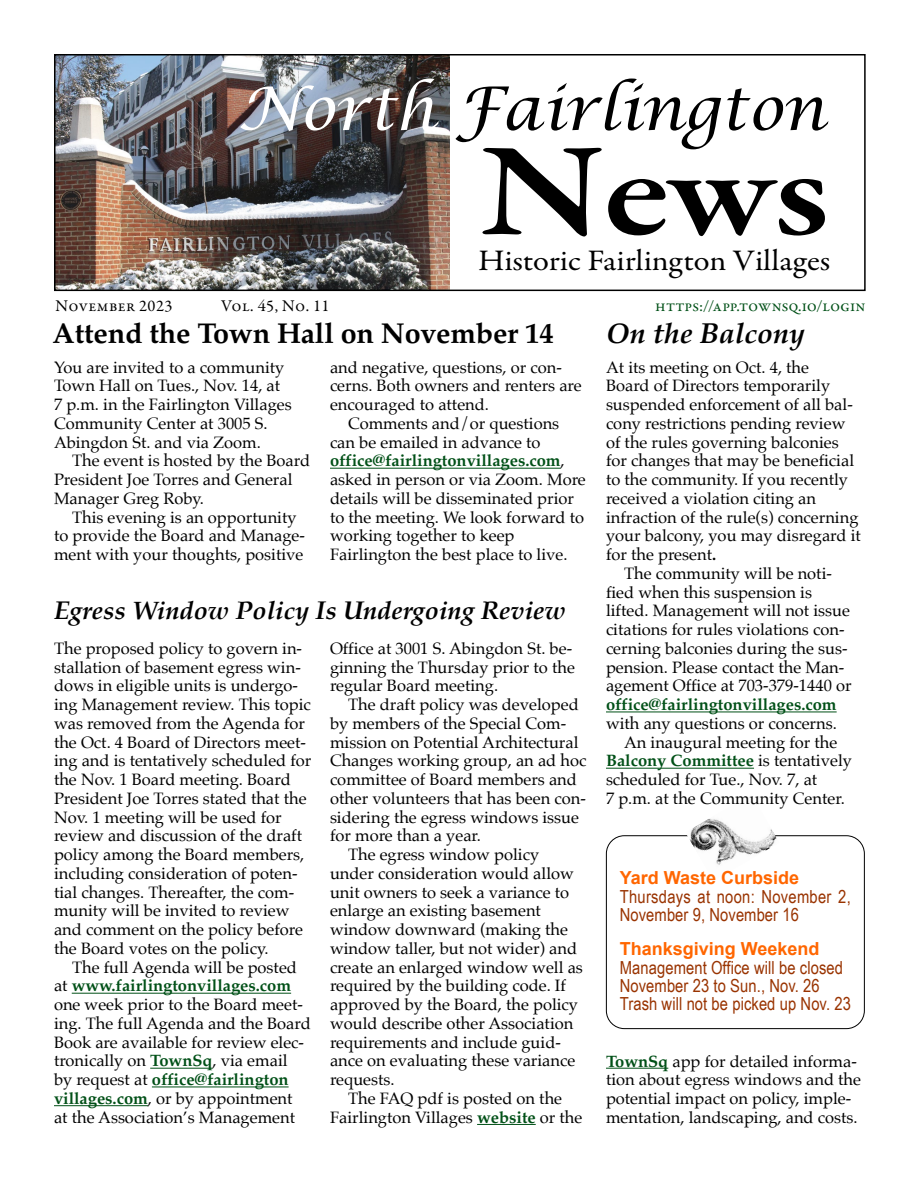
<style>
.page{position:relative;width:918px;height:1188px;background:#fff}
.page>*{position:absolute;margin:0;border:0;box-sizing:border-box;transform-origin:0 0}
.t1{font:600 135px "Garamond Premr Pro";color:#000;scale:1.2 1}
.t2{font:italic 60px "Lucida Calligraphy";color:#000}
.t3{font:30px "Garamond Premr Pro";color:#000;scale:1.09 1}
.t4{font:700 28.65px "Palatino";letter-spacing:-.005em;color:#000}
.t5{font:italic 700 28.65px "Palatino";color:#000}
.t6{font:italic 700 25.5px "Palatino";color:#000}
.t7{font:18px/18px "Arial Narrow";letter-spacing:.005em;color:#930}
.t8{font:700 18px "Arial";color:#f60}
.t9{font:16.5px/18.8px "Palatino";color:#000}
.t10{font:700 16.5px "Palatino";color:#005017}
.t11{font:16.5px "Garamond Premr Pro";letter-spacing:-.005em;color:#005017}
.t12{font:16.5px "Garamond Premr Pro";letter-spacing:.025em;color:#000}
.s1{color:#fff}
.s2{font-weight:700;color:#005017}
.s3{font-weight:700}
.s4{font-weight:400;color:#000}
</style>
<div class="page">
<img style="left:57px;top:57px;width:393px;height:231px">
<div style="left:54px;top:54px;width:812px;height:237px;border:2px solid #000"></div>
<hr style="left:330px;top:468px;width:231px;height:1px;background:#005017">
<div style="left:606px;top:835px;width:259px;height:194px;border:1px solid #000;border-radius:18px"></div>
<img style="left:685px;top:819px;width:94px;height:46px">
<hr style="left:72px;top:993px;width:219px;height:1px;background:#005017">
<hr style="left:150px;top:1068px;width:63px;height:1px;background:#005017">
<hr style="left:152px;top:1086px;width:137px;height:1px;background:#005017">
<hr style="left:54px;top:1105px;width:94px;height:1px;background:#005017">
<hr style="left:477px;top:1124px;width:59px;height:1px;background:#005017">
<hr style="left:606px;top:1068px;width:62px;height:1px;background:#005017">
<hr style="left:606px;top:711px;width:231px;height:1px;background:#005017">
<hr style="left:606px;top:768px;width:148px;height:1px;background:#005017">
<h2 class="t2" style="left:238px;top:72px;width:589px"><span class="s1">North</span> Fairlington</h2>
<h1 class="t1" style="left:480px;top:110px;width:293px">News</h1>
<h3 class="t3" style="left:478px;top:242px;width:325px">Historic Fairlington Villages</h3>
<p class="t12" style="left:56px;top:295px;width:118px">November 2023</p>
<p class="t12" style="left:221px;top:295px;width:110px">Vol. 45, No. 11</p>
<p class="t11" style="left:655px;top:295px;width:212px">https://app.townsq.io/login</p>
<h3 class="t4" style="left:53px;top:309px;width:503px">Attend the Town Hall on November 14</h3>
<p class="t9" style="left:54px;top:358px;width:239px">You are invited to a community<br>Town Hall on Tues., Nov. 14, at<br>7 p.m. in the Fairlington Villages<br>Community Center at 3005 S.<br>Abingdon St. and via Zoom.</p>
<p class="t9" style="left:54px;top:451px;width:258px;text-indent:18px">The event is hosted by the Board<br>President Joe Torres and General<br>Manager Greg Roby.</p>
<p class="t9" style="left:54px;top:508px;width:253px;text-align:center">This evening is an opportunity<br>to provide the Board and Manage&shy;ment with your thoughts, positive</p>
<p class="t9" style="left:330px;top:358px;width:253px">and negative, questions, or con&shy;cerns. Both owners and renters are encouraged to attend.</p>
<p class="t9" style="left:330px;top:414px;width:257px;text-indent:18px">Comments and/or questions can be emailed in advance to <span class="s2">office@fairlingtonvillages.com</span>, asked in person or via Zoom. More details will be disseminated prior to the meeting. We look forward to working together to keep<br>Fairlington the best place to live.</p>
<h3 class="t6" style="left:54px;top:589px;width:513px">Egress Window Policy Is Undergoing Review</h3>
<p class="t9" style="left:54px;top:639px;width:259px">The proposed policy to govern in&shy;stallation of basement egress win&shy;dows in eligible units is undergo&shy;ing Management review. This topic was removed from the Agenda for the Oct. 4 Board of Directors meet&shy;ing and is tentatively scheduled for the Nov. 1 Board meeting. Board President Joe Torres stated that the Nov. 1 meeting will be used for review and discussion of the draft policy among the Board members, including consideration of poten&shy;tial changes. Thereafter, the com&shy;munity will be invited to review and comment on the policy before the Board votes on the policy.</p>
<p class="t9" style="left:54px;top:958px;width:258px;text-indent:18px">The full Agenda will be posted at <span class="s2">www.fairlingtonvillages.com </span>one week prior to the Board meet&shy;ing. The full Agenda and the Board<br>Book are available for review elec&shy;tronically on <span class="s2">TownSq</span>, via email<br>by request at <span class="s2">office@fairlington villages.com</span>, or by appointment<br>at the Association’s Management</p>
<p class="t9" style="left:330px;top:639px;width:246px">Office at 3001 S. Abingdon St. be&shy;ginning the Thursday prior to the regular Board meeting.</p>
<p class="t9" style="left:348px;top:695px;width:232px">The draft policy was developed</p>
<p class="t9" style="left:330px;top:714px;width:238px">by members of the Special Com-</p>
<p class="t9" style="left:330px;top:733px;width:250px">mission on Potential Architectural</p>
<p class="t9" style="left:330px;top:751px;width:258px">Changes working group, an ad hoc</p>
<p class="t9" style="left:330px;top:770px;width:249px">committee of Board members and</p>
<p class="t9" style="left:330px;top:789px;width:257px">other volunteers that has been con-</p>
<p class="t9" style="left:330px;top:808px;width:251px">sidering the egress windows issue</p>
<p class="t9" style="left:330px;top:826px;width:153px">for more than a year.</p>
<p class="t9" style="left:348px;top:845px;width:193px">The egress window policy</p>
<p class="t9" style="left:330px;top:864px;width:245px">under consideration would allow</p>
<p class="t9" style="left:330px;top:883px;width:241px">unit owners to seek a variance to</p>
<p class="t9" style="left:330px;top:901px;width:212px">enlarge an existing basement</p>
<p class="t9" style="left:330px;top:920px;width:240px">window downward (making the</p>
<p class="t9" style="left:330px;top:939px;width:249px">window taller, but not wider) and</p>
<p class="t9" style="left:330px;top:958px;width:254px">create an enlarged window well as</p>
<p class="t9" style="left:330px;top:976px;width:237px">required by the building code. If</p>
<p class="t9" style="left:330px;top:995px;width:250px">approved by the Board, the policy</p>
<p class="t9" style="left:330px;top:1014px;width:245px">would describe other Association</p>
<p class="t9" style="left:330px;top:1033px;width:232px">requirements and include guid-</p>
<p class="t9" style="left:330px;top:1051px;width:247px">ance on evaluating these variance</p>
<p class="t9" style="left:330px;top:1070px;width:66px">requests.</p>
<p class="t9" style="left:348px;top:1089px;width:216px">The FAQ pdf is posted on the</p>
<p class="t9" style="left:330px;top:1108px;width:254px">Fairlington Villages <span class="s2">website</span> or the</p>
<h3 class="t5" style="left:606px;top:310px;width:201px">On the Balcony</h3>
<p class="t9" style="left:606px;top:358px;width:205px">At its meeting on Oct. 4, the</p>
<p class="t9" style="left:606px;top:376px;width:226px">Board of Directors temporarily</p>
<p class="t9" style="left:606px;top:395px;width:248px">suspended enforcement of all bal-</p>
<p class="t9" style="left:606px;top:414px;width:241px">cony restrictions pending review</p>
<p class="t9" style="left:606px;top:433px;width:234px">of the rules governing balconies</p>
<p class="t9" style="left:606px;top:451px;width:250px">for changes that may be beneficial</p>
<p class="t9" style="left:606px;top:470px;width:244px">to the community. If you recently</p>
<p class="t9" style="left:606px;top:489px;width:212px">received a violation citing an</p>
<p class="t9" style="left:606px;top:508px;width:254px">infraction of the rule(s) concerning</p>
<p class="t9" style="left:606px;top:526px;width:256px">your balcony, you may disregard it</p>
<p class="t9" style="left:606px;top:545px;width:112px">for the present<span class="s3">.</span></p>
<p class="t9" style="left:624px;top:564px;width:209px">The community will be noti-</p>
<p class="t9" style="left:606px;top:583px;width:208px">fied when this suspension is</p>
<p class="t9" style="left:606px;top:601px;width:246px">lifted. Management will not issue</p>
<p class="t9" style="left:606px;top:620px;width:240px">citations for rules violations con-</p>
<p class="t9" style="left:606px;top:639px;width:243px">cerning balconies during the sus-</p>
<p class="t9" style="left:606px;top:658px;width:240px">pension. Please contact the Man-</p>
<p class="t9" style="left:606px;top:676px;width:247px">agement Office at 703-379-1440 or</p>
<p class="t10" style="left:606px;top:690px;width:232px">office@fairlingtonvillages.com</p>
<p class="t9" style="left:606px;top:714px;width:232px">with any questions or concerns.</p>
<p class="t9" style="left:624px;top:733px;width:215px">An inaugural meeting for the</p>
<p class="t10" style="left:606px;top:747px;width:247px">Balcony Committee <span class="s4">is tentatively</span></p>
<p class="t9" style="left:606px;top:770px;width:213px">scheduled for Tue., Nov. 7, at</p>
<p class="t9" style="left:606px;top:789px;width:240px">7 p.m. at the Community Center.</p>
<p class="t8" style="left:620px;top:865px;width:181px">Yard Waste Curbside</p>
<p class="t7" style="left:620px;top:887px;width:232px">Thursdays at noon: November 2,<br>November 9, November 16</p>
<p class="t8" style="left:620px;top:937px;width:201px">Thanksgiving Weekend</p>
<p class="t7" style="left:620px;top:958px;width:233px">Management Office will be closed<br>November 23 to Sun., Nov. 26<br>Trash will not be picked up Nov. 23</p>
<p class="t9" style="left:606px;top:1051px;width:257px"><span class="s2">TownSq</span> app for detailed informa&shy;tion about egress windows and the potential impact on policy, imple&shy;mentation, landscaping, and costs.</p>
</div>
